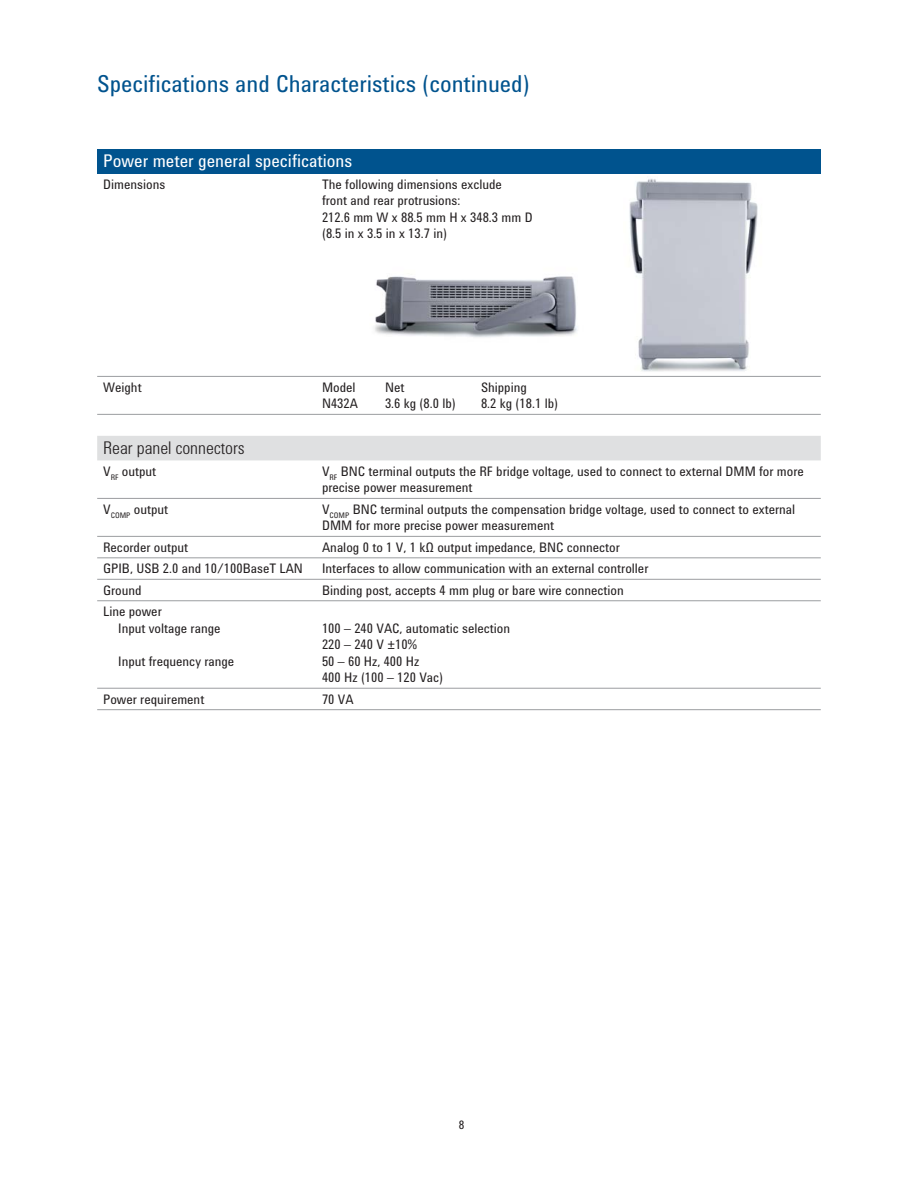
<style>
.page{position:relative;width:918px;height:1188px;background:#fff}
.page>*{position:absolute;margin:0;border:0;box-sizing:border-box;transform-origin:0 0}
.t1{font:24px "Agilent Condensed CFF";color:#00538e}
.t2{font:18px "Agilent Condensed CFF";color:#fff}
.t3{font:300 18px "Agilent Condensed CFF";color:#231f20}
.t4{font:13.5px/16.5px "Agilent Condensed CFF";color:#231f20}
.t5{font:12px "Agilent Condensed CFF";color:#231f20}
</style>
<div class="page">
<div style="left:97px;top:149px;width:724px;height:24px;background:#00538e"></div>
<div style="left:97px;top:436px;width:724px;height:24px;background:#dfe0e1"></div>
<hr style="left:97px;top:498px;width:724px;height:1px;background:#9b9da0">
<hr style="left:97px;top:536px;width:724px;height:1px;background:#9b9da0">
<hr style="left:97px;top:557px;width:724px;height:1px;background:#9b9da0">
<hr style="left:97px;top:579px;width:724px;height:1px;background:#9b9da0">
<hr style="left:97px;top:600px;width:724px;height:1px;background:#9b9da0">
<hr style="left:97px;top:688px;width:724px;height:1px;background:#9b9da0">
<hr style="left:97px;top:709px;width:724px;height:1px;background:#9b9da0">
<hr style="left:97px;top:376px;width:724px;height:1px;background:#9b9da0">
<hr style="left:97px;top:414px;width:724px;height:1px;background:#9b9da0">
<img style="left:629px;top:178px;width:129px;height:194px">
<img style="left:374px;top:276px;width:203px;height:62px">
<h1 class="t1" style="left:97px;top:75px;width:434px">Specifications and Characteristics (continued)</h1>
<h2 class="t2" style="left:103px;top:155px;width:251px">Power meter general specifications</h2>
<p class="t4" style="left:103px;top:178px;width:64px">Dimensions</p>
<p class="t4" style="left:322px;top:178px;width:212px">The following dimensions exclude<br>front and rear protrusions:<br>212.6 mm W x 88.5 mm H x 348.3 mm D (8.5 in x 3.5 in x 13.7 in)</p>
<p class="t4" style="left:103px;top:380px;width:40px">Weight</p>
<p class="t4" style="left:322px;top:380px;width:35px">Model</p>
<p class="t4" style="left:385px;top:380px;width:21px">Net</p>
<p class="t4" style="left:481px;top:380px;width:47px">Shipping</p>
<p class="t4" style="left:322px;top:397px;width:38px">N432A</p>
<p class="t4" style="left:385px;top:397px;width:72px">3.6 kg (8.0 lb)</p>
<p class="t4" style="left:481px;top:397px;width:79px">8.2 kg (18.1 lb)</p>
<h2 class="t3" style="left:103px;top:442px;width:143px">Rear panel connectors</h2>
<p class="t4" style="left:103px;top:465px;width:55px">V<sub>RF</sub> output</p>
<p class="t4" style="left:322px;top:465px;width:483px">V<sub>RF</sub> BNC terminal outputs the RF bridge voltage, used to connect to external DMM for more precise power measurement</p>
<p class="t4" style="left:103px;top:502px;width:67px">V<sub>COMP</sub> output</p>
<p class="t4" style="left:322px;top:502px;width:475px">V<sub>COMP</sub> BNC terminal outputs the compensation bridge voltage, used to connect to external<br>DMM for more precise power measurement</p>
<p class="t4" style="left:103px;top:540px;width:87px">Recorder output</p>
<p class="t4" style="left:322px;top:540px;width:299px">Analog 0 to 1 V, 1 kΩ output impedance, BNC connector</p>
<p class="t4" style="left:103px;top:562px;width:201px">GPIB, USB 2.0 and 10/100BaseT LAN</p>
<p class="t4" style="left:322px;top:562px;width:328px">Interfaces to allow communication with an external controller</p>
<p class="t4" style="left:103px;top:583px;width:40px">Ground</p>
<p class="t4" style="left:322px;top:583px;width:303px">Binding post, accepts 4 mm plug or bare wire connection</p>
<p class="t4" style="left:118px;top:605px;width:104px;text-indent:-15px">Line power<br>Input voltage range</p>
<p class="t4" style="left:118px;top:654px;width:118px">Input frequency range</p>
<p class="t4" style="left:322px;top:621px;width:190px">100 – 240 VAC, automatic selection<br>220 – 240 V ±10%<br>50 – 60 Hz, 400 Hz<br>400 Hz (100 – 120 Vac)</p>
<p class="t4" style="left:103px;top:692px;width:103px">Power requirement</p>
<p class="t4" style="left:322px;top:692px;width:33px">70 VA</p>
<p class="t5" style="left:459px;top:1120px;width:7px">8</p>
</div>
